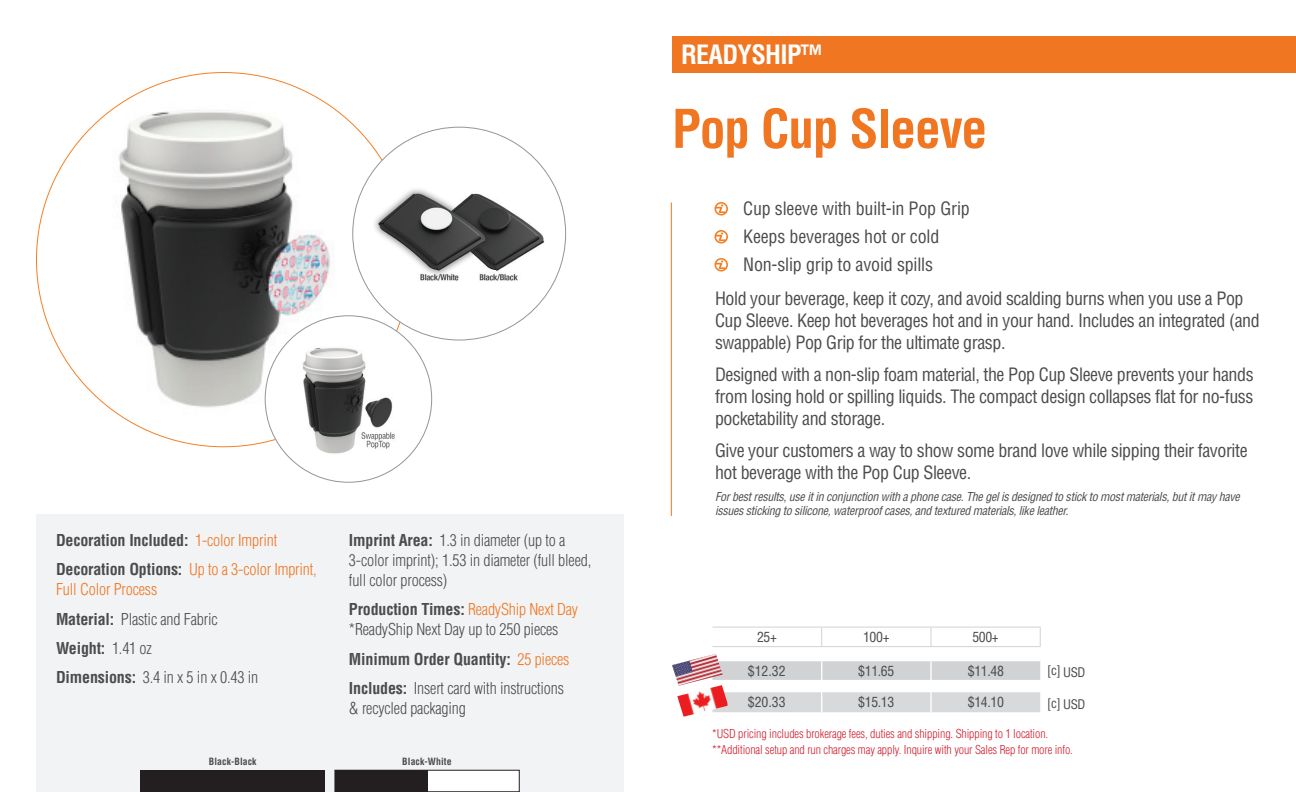
<style>
.page{position:relative;width:1296px;height:792px;background:#fff}
.page>*{position:absolute;margin:0;border:0;box-sizing:border-box;transform-origin:0 0}
.t1{font:700 condensed 52px "Helvetica LT Std";letter-spacing:-.025em;color:#f07622}
.t2{font:700 condensed 26px "Helvetica LT Std";letter-spacing:-.025em;color:#fff}
.t3{font:condensed 18px/22px "Helvetica LT Std";letter-spacing:-.025em;color:#4b4c4d}
.t4{font:300 condensed 16px/29.4px "Helvetica LT Std";letter-spacing:-.01em;color:#4b4c4d}
.t5{font:700 condensed 16px/29.4px "Helvetica LT Std";letter-spacing:-.01em;color:#4b4c4d}
.t6{font:condensed 13.8px "Helvetica LT Std";letter-spacing:-.025em;color:#4b4c4d}
.t7{font:condensed 13px "Helvetica LT Std";letter-spacing:-.03em;color:#4b4c4d}
.t8{font:italic condensed 12px/14px "Helvetica LT Std";letter-spacing:-.025em;color:#4b4c4d}
.t9{font:300 condensed 12px/16px "Helvetica LT Std";letter-spacing:-.01em;color:#d2202f}
.t10{font:700 condensed 9.8px "Helvetica LT Std";letter-spacing:.01em;color:#4b4c4d}
.s1{font-weight:300;color:#f07622}
.s2{color:#f07622}
.s3{font-weight:700}
.s4{font-weight:300}
</style>
<div class="page">
<div style="left:36px;top:514px;width:588px;height:278px;background:#f2f3f4"></div>
<img style="left:67px;top:102px;width:313px;height:313px">
<div style="left:353px;top:127px;width:213px;height:213px;background:#fff;border-radius:50%"></div>
<div style="left:140px;top:770px;width:185px;height:22px;background:#231f20"></div>
<div style="left:427px;top:770px;width:92px;height:22px;background:#fff"></div>
<div style="left:335px;top:770px;width:92px;height:22px;background:#231f20"></div>
<div style="left:335px;top:770px;width:185px;height:22px;border:1px solid #231f20"></div>
<img style="left:374px;top:189px;width:171px;height:92px">
<div style="left:265px;top:316px;width:167px;height:166px;background:#fff;border-radius:50%"></div>
<img style="left:302px;top:348px;width:93px;height:106px">
<hr style="left:671px;top:202px;width:1px;height:314px;background:#f07622">
<svg style="left:714px;top:202px;width:14px;height:14px"></svg>
<svg style="left:714px;top:230px;width:14px;height:14px"></svg>
<svg style="left:714px;top:258px;width:14px;height:14px"></svg>
<div style="left:672px;top:36px;width:624px;height:37px;background:#f07622"></div>
<div style="left:723px;top:661px;width:317px;height:19px;background:#d1d2d4"></div>
<div style="left:727px;top:692px;width:313px;height:20px;background:#d8d9db"></div>
<hr style="left:930px;top:692px;width:2px;height:20px;background:#fff">
<hr style="left:712px;top:627px;width:110px;height:1px;background:#d1d2d4">
<hr style="left:822px;top:627px;width:109px;height:1px;background:#d1d2d4">
<hr style="left:931px;top:627px;width:110px;height:1px;background:#d1d2d4">
<hr style="left:712px;top:646px;width:110px;height:1px;background:#d1d2d4">
<hr style="left:822px;top:646px;width:109px;height:1px;background:#d1d2d4">
<hr style="left:931px;top:646px;width:110px;height:1px;background:#d1d2d4">
<svg style="left:931px;top:627px;width:1px;height:19px"></svg>
<svg style="left:1040px;top:627px;width:1px;height:19px"></svg>
<svg style="left:821px;top:628px;width:1px;height:18px"></svg>
<img style="left:677px;top:686px;width:50px;height:31px">
<img style="left:672px;top:654px;width:51px;height:32px">
<p class="t5" style="left:56px;top:525px;width:262px">Decoration Included: <span class="s1">1-color Imprint<br></span>Decoration Options: <span class="s1">Up to a 3-color Imprint,</span></p>
<p class="t4" style="left:56px;top:575px;width:204px"><span class="s2">Full Color Process<br></span><span class="s3">Material:</span> Plastic and Fabric<br><span class="s3">Weight:</span> 1.41 oz<br><span class="s3">Dimensions:</span> 3.4 in x 5 in x 0.43 in</p>
<p class="t4" style="left:349px;top:530px;width:244px;line-height:20px"><span class="s3">Imprint Area:</span> 1.3 in diameter (up to a<br>3-color imprint); 1.53 in diameter (full bleed, full color process)</p>
<p class="t4" style="left:349px;top:599px;width:231px;line-height:20px"><span class="s3">Production Times:</span> <span class="s2">ReadyShip Next Day </span>*ReadyShip Next Day up to 250 pieces</p>
<p class="t5" style="left:349px;top:644px;width:222px">Minimum Order Quantity: <span class="s1">25 pieces<br></span>Includes: <span class="s4">Insert card with instructions</span></p>
<p class="t4" style="left:349px;top:693px;width:118px">&amp; recycled packaging</p>
<p class="t10" style="left:209px;top:756px;width:49px">Black-Black</p>
<p class="t10" style="left:402px;top:756px;width:51px">Black-White</p>
<h2 class="t2" style="left:681px;top:38px;width:144px">READYSHIP™</h2>
<h1 class="t1" style="left:672px;top:96px;width:317px">Pop Cup Sleeve</h1>
<p class="t3" style="left:743px;top:195px;width:228px;line-height:28px">Cup sleeve with built-in Pop Grip<br>Keeps beverages hot or cold<br>Non-slip grip to avoid spills</p>
<p class="t3" style="left:715px;top:288px;width:546px">Hold your beverage, keep it cozy, and avoid scalding burns when you use a Pop<br>Cup Sleeve. Keep hot beverages hot and in your hand. Includes an integrated (and swappable) Pop Grip for the ultimate grasp.</p>
<p class="t3" style="left:715px;top:364px;width:540px;text-align:justify">Designed with a non-slip foam material, the Pop Cup Sleeve prevents your hands from losing hold or spilling liquids. The compact design collapses flat for no-fuss pocketability and storage.</p>
<p class="t3" style="left:715px;top:440px;width:534px">Give your customers a way to show some brand love while sipping their favorite hot beverage with the Pop Cup Sleeve.</p>
<p class="t8" style="left:715px;top:490px;width:526px">For best results, use it in conjunction with a phone case. The gel is designed to stick to most materials, but it may have issues sticking to silicone, waterproof cases, and textured materials, like leather.</p>
<p class="t6" style="left:757px;top:628px;width:21px">25+</p>
<p class="t6" style="left:863px;top:628px;width:28px">100+</p>
<p class="t6" style="left:972px;top:628px;width:28px">500+</p>
<p class="t6" style="left:748px;top:662px;width:39px">$12.32</p>
<p class="t6" style="left:858px;top:662px;width:38px">$11.65</p>
<p class="t6" style="left:968px;top:662px;width:38px">$11.48</p>
<p class="t6" style="left:748px;top:694px;width:39px">$20.33</p>
<p class="t6" style="left:858px;top:694px;width:38px">$15.13</p>
<p class="t6" style="left:968px;top:694px;width:38px">$14.10</p>
<p class="t7" style="left:1047px;top:663px;width:40px">[c] USD</p>
<p class="t7" style="left:1047px;top:696px;width:40px">[c] USD</p>
<p class="t9" style="left:712px;top:725px;width:362px">*USD pricing includes brokerage fees, duties and shipping. Shipping to 1 location. **Additional setup and run charges may apply. Inquire with your Sales Rep for more info.</p>
</div>
